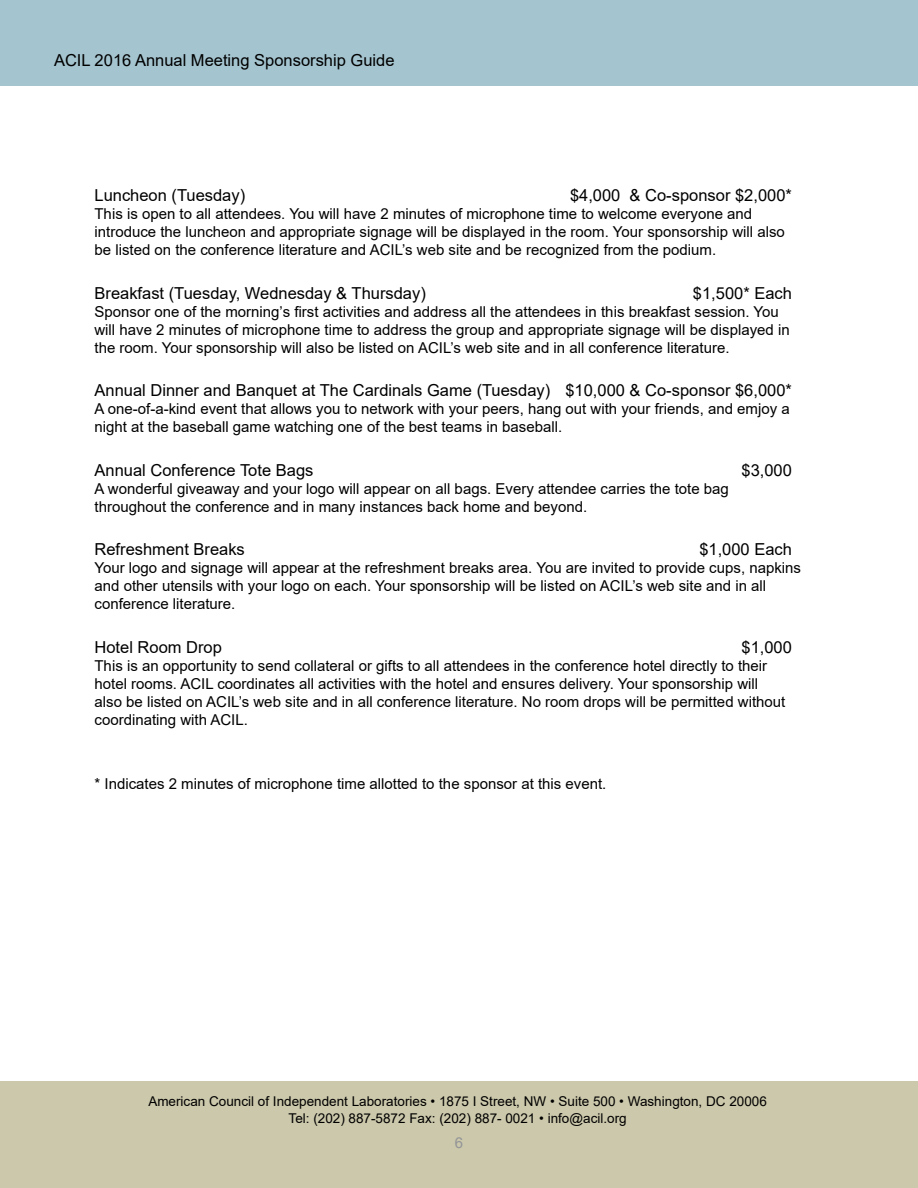
<style>
.page{position:relative;width:918px;height:1188px;background:#fff}
.page>*{position:absolute;margin:0;border:0;box-sizing:border-box;transform-origin:0 0}
.t1{font:16.5px "Arial";color:#000}
.t2{font:15px/18px "Arial";color:#000}
.t3{font:15px "Arial";color:#939598}
.t4{font:13.5px/16.2px "Arial";color:#000;text-align:center}
</style>
<div class="page">
<div style="left:0;top:0;width:918px;height:86px;background:#a4c4cf"></div>
<div style="left:0;top:1081px;width:918px;height:107px;background:#ccc8ab"></div>
<p class="t1" style="left:54px;top:49px;width:342px">ACIL 2016 Annual Meeting Sponsorship Guide</p>
<p class="t1" style="left:94px;top:184px;width:152px">Luncheon (Tuesday)</p>
<p class="t1" style="left:570px;top:184px;width:223px">$4,000 &amp; Co-sponsor $2,000*</p>
<p class="t2" style="left:94px;top:205px;width:692px">This is open to all attendees. You will have 2 minutes of microphone time to welcome everyone and introduce the luncheon and appropriate signage will be displayed in the room. Your sponsorship will also be listed on the conference literature and ACIL’s web site and be recognized from the podium.</p>
<p class="t1" style="left:94px;top:281px;width:333px">Breakfast (Tuesday, Wednesday &amp; Thursday)</p>
<p class="t1" style="left:693px;top:281px;width:101px">$1,500* Each</p>
<p class="t2" style="left:94px;top:302px;width:697px">Sponsor one of the morning’s first activities and address all the attendees in this breakfast session. You will have 2 minutes of microphone time to address the group and appropriate signage will be displayed in the room. Your sponsorship will also be listed on ACIL’s web site and in all conference literature.</p>
<p class="t1" style="left:94px;top:379px;width:699px">Annual Dinner and Banquet at The Cardinals Game (Tuesday) $10,000 &amp; Co-sponsor $6,000*</p>
<p class="t2" style="left:94px;top:400px;width:697px">A one-of-a-kind event that allows you to network with your peers, hang out with your friends, and emjoy a night at the baseball game watching one of the best teams in baseball.</p>
<p class="t1" style="left:94px;top:458px;width:220px">Annual Conference Tote Bags</p>
<p class="t1" style="left:742px;top:458px;width:52px">$3,000</p>
<p class="t2" style="left:94px;top:479px;width:636px">A wonderful giveaway and your logo will appear on all bags. Every attendee carries the tote bag throughout the conference and in many instances back home and beyond.</p>
<p class="t1" style="left:94px;top:538px;width:152px">Refreshment Breaks</p>
<p class="t1" style="left:699px;top:538px;width:94px">$1,000 Each</p>
<p class="t2" style="left:94px;top:559px;width:708px">Your logo and signage will appear at the refreshment breaks area. You are invited to provide cups, napkins and other utensils with your logo on each. Your sponsorship will be listed on ACIL’s web site and in all conference literature.</p>
<p class="t1" style="left:94px;top:635px;width:129px">Hotel Room Drop</p>
<p class="t1" style="left:742px;top:635px;width:52px">$1,000</p>
<p class="t2" style="left:94px;top:656px;width:692px">This is an opportunity to send collateral or gifts to all attendees in the conference hotel directly to their hotel rooms. ACIL coordinates all activities with the hotel and ensures delivery. Your sponsorship will also be listed on ACIL’s web site and in all conference literature. No room drops will be permitted without coordinating with ACIL.</p>
<p class="t2" style="left:94px;top:775px;width:513px">* Indicates 2 minutes of microphone time allotted to the sponsor at this event.</p>
<p class="t4" style="left:148px;top:1093px;width:620px">American Council of Independent Laboratories • 1875 I Street, NW • Suite 500 • Washington, DC 20006<br>Tel: (202) 887-5872 Fax: (202) 887- 0021 • info@acil.org</p>
<p class="t3" style="left:455px;top:1132px;width:10px">6</p>
</div>
